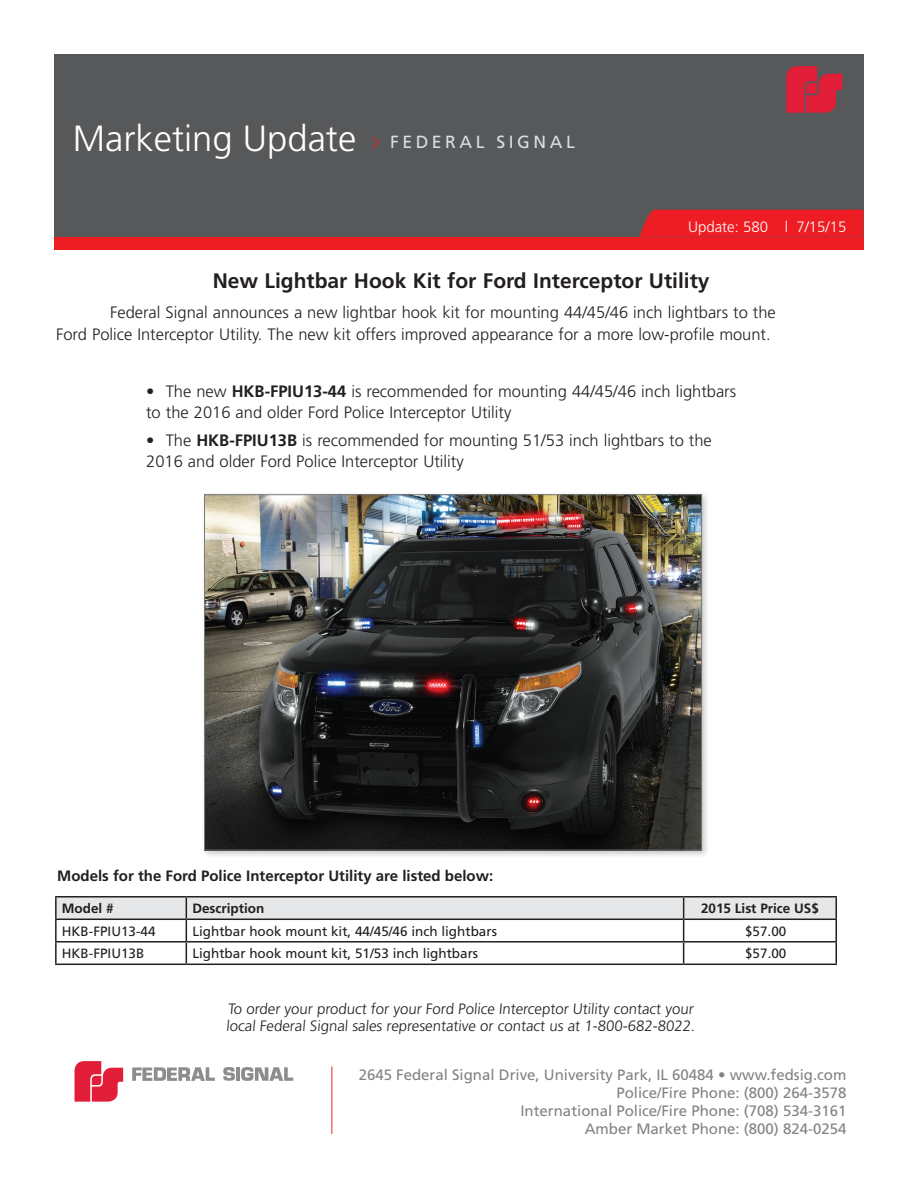
<style>
.page{position:relative;width:918px;height:1188px;background:#fff}
.page>*{position:absolute;margin:0;border:0;box-sizing:border-box;transform-origin:0 0}
.t1{font:300 36.45px "Frutiger";color:#fff}
.t2{font:700 21px "Frutiger";color:#231f20}
.t3{font:17.55px "Frutiger";letter-spacing:.2em;color:#dcdddf}
.t4{font:300 16.5px/21px "Frutiger";color:#231f20}
.t5{font:15px/18px "Frutiger";color:#808384;text-align:right}
.t6{font:300 15px/16.5px "Frutiger";color:#231f20}
.t7{font:700 15px "Frutiger";color:#231f20}
.t8{font:300 15px "Frutiger";color:#fff}
.t9{font:13.5px "Frutiger";color:#231f20}
.t10{font:700 13.5px "Frutiger";color:#231f20}
.s1{font-family:"Letter Gothic Std";font-weight:700;font-size:15.6px;color:#ee1d23}
.s2{font-weight:700}
</style>
<div class="page">
<div style="left:54px;top:209px;width:810px;height:41px;background:#ee1d23"></div>
<div style="left:54px;top:54px;width:810px;height:183px;background:#57585a"></div>
<svg style="left:786px;top:66px;width:56px;height:47px"></svg>
<svg style="left:639px;top:209px;width:225px;height:28px;background:#e42026"></svg>
<hr style="left:332px;top:1066px;width:1px;height:68px;background:#ee1d23">
<svg style="left:75px;top:1061px;width:48px;height:41px;background:#e84c62"></svg>
<svg style="left:223px;top:1067px;width:12px;height:14px"></svg>
<hr style="left:236px;top:1067px;width:4px;height:14px;background:#8d8d8d">
<svg style="left:241px;top:1067px;width:52px;height:14px"></svg>
<svg style="left:132px;top:1067px;width:83px;height:14px"></svg>
<hr style="left:55px;top:896px;width:131px;height:2px;background:#231f20">
<hr style="left:55px;top:898px;width:2px;height:21px;background:#231f20">
<hr style="left:186px;top:896px;width:498px;height:2px;background:#231f20">
<hr style="left:684px;top:896px;width:153px;height:2px;background:#231f20">
<hr style="left:55px;top:919px;width:131px;height:1px;background:#231f20">
<hr style="left:55px;top:920px;width:2px;height:21px;background:#231f20">
<hr style="left:55px;top:941px;width:131px;height:2px;background:#231f20">
<hr style="left:55px;top:943px;width:2px;height:21px;background:#231f20">
<svg style="left:56px;top:897px;width:781px;height:67px"></svg>
<hr style="left:55px;top:964px;width:131px;height:1px;background:#231f20">
<hr style="left:186px;top:964px;width:498px;height:1px;background:#231f20">
<hr style="left:684px;top:964px;width:153px;height:1px;background:#231f20">
<div style="left:201px;top:492px;width:510px;height:367px;background:#231f20;opacity:.24"></div>
<img style="left:206px;top:496px;width:494px;height:352px">
<h1 class="t1" style="left:73px;top:118px;width:285px">Marketing Update</h1>
<p class="t3" style="left:371px;top:132px;width:205px"><span class="s1">&gt;</span> FEDERAL SIGNAL</p>
<p class="t8" style="left:688px;top:219px;width:160px">Update: 580 l 7/15/15</p>
<p class="t2" style="left:213px;top:269px;width:498px">New Lightbar Hook Kit for Ford Interceptor Utility</p>
<p class="t4" style="left:56px;top:302px;width:721px;text-indent:54px">Federal Signal announces a new lightbar hook kit for mounting 44/45/46 inch lightbars to the<br>Ford Police Interceptor Utility. The new kit offers improved appearance for a more low-profile mount.</p>
<p class="t4" style="left:146px;top:380px;width:592px">• The new <span class="s2">HKB-FPIU13-44</span> is recommended for mounting 44/45/46 inch lightbars to the 2016 and older Ford Police Interceptor Utility</p>
<p class="t4" style="left:146px;top:430px;width:567px">• The <span class="s2">HKB-FPIU13B</span> is recommended for mounting 51/53 inch lightbars to the<br>2016 and older Ford Police Interceptor Utility</p>
<p class="t7" style="left:57px;top:867px;width:437px">Models for the Ford Police Interceptor Utility are listed below:</p>
<p class="t10" style="left:62px;top:901px;width:53px">Model #</p>
<p class="t10" style="left:192px;top:901px;width:73px">Description</p>
<p class="t10" style="left:701px;top:901px;width:119px">2015 List Price US$</p>
<p class="t9" style="left:62px;top:923px;width:95px">HKB-FPIU13-44</p>
<p class="t9" style="left:192px;top:923px;width:306px">Lightbar hook mount kit, 44/45/46 inch lightbars</p>
<p class="t9" style="left:745px;top:923px;width:43px">$57.00</p>
<p class="t9" style="left:62px;top:946px;width:84px">HKB-FPIU13B</p>
<p class="t9" style="left:192px;top:946px;width:287px">Lightbar hook mount kit, 51/53 inch lightbars</p>
<p class="t9" style="left:745px;top:946px;width:43px">$57.00</p>
<p class="t6" style="left:226px;top:1001px;width:472px">To order your product for your Ford Police Interceptor Utility contact your local Federal Signal sales representative or contact us at 1-800-682-8022.</p>
<p class="t5" style="left:359px;top:1066px;width:489px">2645 Federal Signal Drive, University Park, IL 60484 • www.fedsig.com Police/Fire Phone: (800) 264-3578<br>International Police/Fire Phone: (708) 534-3161<br>Amber Market Phone: (800) 824-0254</p>
</div>
